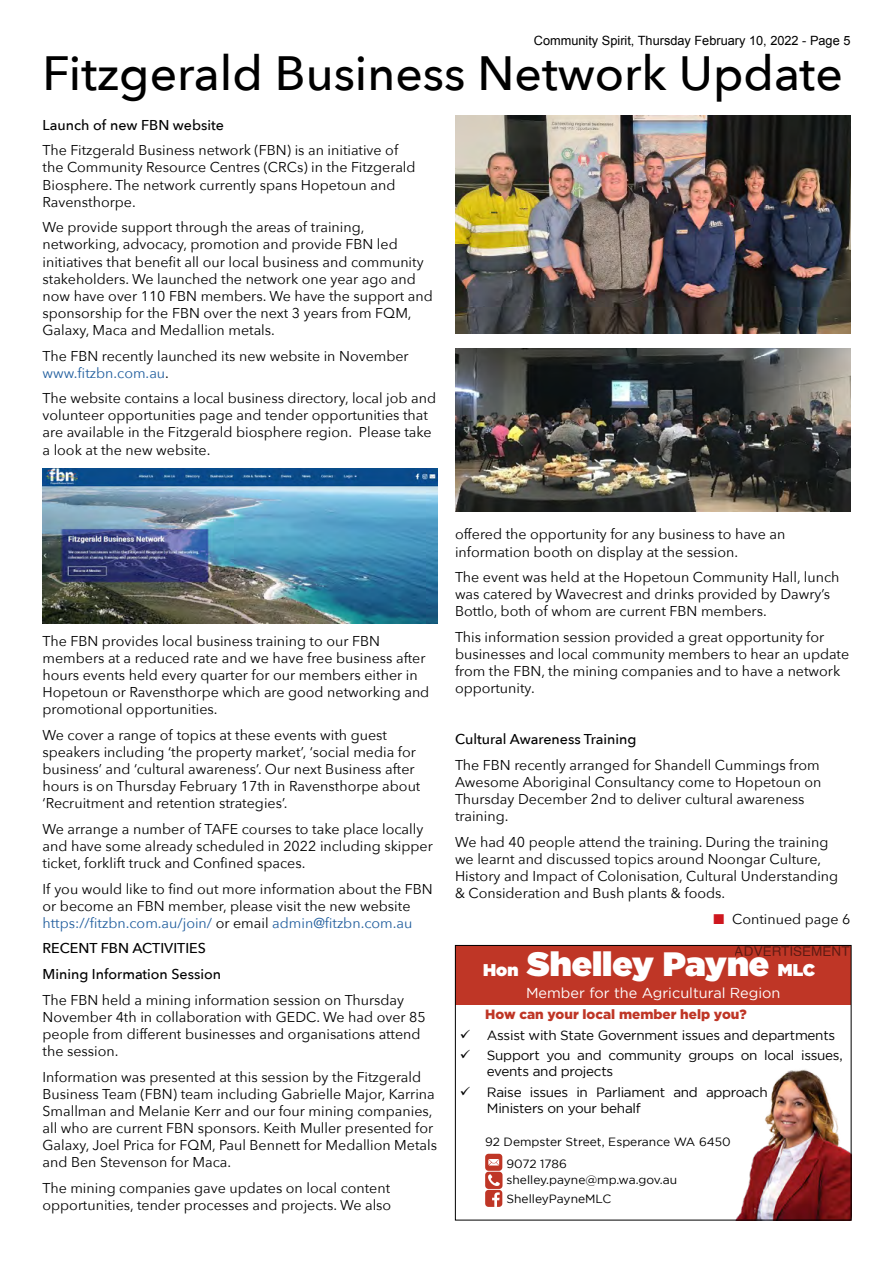
<style>
.page{position:relative;width:893px;height:1263px;background:#fff}
.page>*{position:absolute;margin:0;border:0;box-sizing:border-box;transform-origin:0 0}
.t1{font:500 48px "Avenir Next";color:#000}
.t2{font:900 33.75px "Gotham";color:#fff}
.t3{font:14.4px "Gotham";color:#fff}
.t4{font:14.25px/17.1px "Avenir Next";color:#000}
.t5{font:500 14.25px/25.7px "Avenir Next";color:#000}
.t6{font:13.35px/20.2px "Gotham";letter-spacing:-.02em;color:#000}
.t7{font:900 13.35px "Gotham";color:#bf3626}
.t8{font:13.35px "Helvetica";color:#000}
.t9{font:12.75px "Arial";color:#000}
.t10{font:11.85px/21.3px "Gotham";color:#000}
.s1{color:#215e9e}
.s2{color:#ce171e}
.s3{font-size:16.95px}
</style>
<div class="page">
<div style="left:455px;top:945px;width:396px;height:59px;background:#bf3626"></div>
<img style="left:736px;top:1069px;width:113px;height:149px">
<svg style="left:485px;top:1154px;width:17px;height:53px"></svg>
<div style="left:455px;top:945px;width:396px;height:275px;border:1px solid #000"></div>
<img style="left:43px;top:468px;width:395px;height:155px">
<img style="left:455px;top:116px;width:395px;height:218px">
<img style="left:455px;top:349px;width:395px;height:163px">
<p class="t9" style="left:534px;top:32px;width:318px">Community Spirit, Thursday February 10, 2022 - Page 5</p>
<h1 class="t1" style="left:43px;top:32px;width:802px">Fitzgerald Business Network Update</h1>
<p class="t5" style="left:43px;top:112px;width:183px">Launch of new FBN website</p>
<p class="t4" style="left:43px;top:141px;width:375px">The Fitzgerald Business network (FBN) is an initiative of the Community Resource Centres (CRCs) in the Fitzgerald Biosphere. The network currently spans Hopetoun and Ravensthorpe.</p>
<p class="t4" style="left:43px;top:218px;width:392px">We provide support through the areas of training, networking, advocacy, promotion and provide FBN led initiatives that benefit all our local business and community stakeholders. We launched the network one year ago and now have over 110 FBN members. We have the support and sponsorship for the FBN over the next 3 years from FQM, Galaxy, Maca and Medallion metals.</p>
<p class="t4" style="left:43px;top:346px;width:368px">The FBN recently launched its new website in November <span class="s1">www.fitzbn.com.au</span>.</p>
<p class="t4" style="left:43px;top:389px;width:395px">The website contains a local business directory, local job and volunteer opportunities page and tender opportunities that are available in the Fitzgerald biosphere region. Please take a look at the new website.</p>
<p class="t4" style="left:43px;top:632px;width:388px">The FBN provides local business training to our FBN members at a reduced rate and we have free business after hours events held every quarter for our members either in Hopetoun or Ravensthorpe which are good networking and promotional opportunities.</p>
<p class="t4" style="left:43px;top:726px;width:379px">We cover a range of topics at these events with guest speakers including ‘the property market’, ‘social media for business’ and ‘cultural awareness’. Our next Business after hours is on Thursday February 17th in Ravensthorpe about ‘Recruitment and retention strategies’.</p>
<p class="t4" style="left:43px;top:820px;width:392px">We arrange a number of TAFE courses to take place locally and have some already scheduled in 2022 including skipper ticket, forklift truck and Confined spaces.</p>
<p class="t4" style="left:43px;top:879px;width:392px">If you would like to find out more information about the FBN or become an FBN member, please visit the new website <span class="s1">https://fitzbn.com.au/join/</span> or email <span class="s1">admin@fitzbn.com.au</span></p>
<p class="t5" style="left:43px;top:935px;width:180px">RECENT FBN ACTIVITIES<br>Mining Information Session</p>
<p class="t4" style="left:43px;top:990px;width:385px">The FBN held a mining information session on Thursday November 4th in collaboration with GEDC. We had over 85 people from different businesses and organisations attend the session.</p>
<p class="t4" style="left:43px;top:1067px;width:396px">Information was presented at this session by the Fitzgerald Business Team (FBN) team including Gabrielle Major, Karrina Smallman and Melanie Kerr and our four mining companies, all who are current FBN sponsors. Keith Muller presented for Galaxy, Joel Prica for FQM, Paul Bennett for Medallion Metals and Ben Stevenson for Maca.</p>
<p class="t4" style="left:43px;top:1178px;width:350px">The mining companies gave updates on local content opportunities, tender processes and projects. We also</p>
<p class="t4" style="left:455px;top:525px;width:332px">offered the opportunity for any business to have an information booth on display at the session.</p>
<p class="t4" style="left:455px;top:568px;width:386px">The event was held at the Hopetoun Community Hall, lunch was catered by Wavecrest and drinks provided by Dawry’s<br>Bottlo, both of whom are current FBN members.</p>
<p class="t4" style="left:455px;top:628px;width:396px">This information session provided a great opportunity for businesses and local community members to hear an update from the FBN, the mining companies and to have a network opportunity.</p>
<p class="t5" style="left:455px;top:726px;width:183px">Cultural Awareness Training</p>
<p class="t4" style="left:455px;top:756px;width:368px">The FBN recently arranged for Shandell Cummings from Awesome Aboriginal Consultancy come to Hopetoun on Thursday December 2nd to deliver cultural awareness training.</p>
<p class="t4" style="left:455px;top:833px;width:385px">We had 40 people attend the training. During the training we learnt and discussed topics around Noongar Culture, History and Impact of Colonisation, Cultural Understanding &amp; Consideration and Bush plants &amp; foods.</p>
<p class="t4" style="left:713px;top:910px;width:138px"><span class="s2">■</span> Continued page 6</p>
<p class="t8" style="left:735px;top:940px;width:116px">ADVERTISEMENT</p>
<h2 class="t2" style="left:483px;top:945px;width:333px"><span class="s3">Hon</span> Shelley Payne <span class="s3">MLC</span></h2>
<p class="t3" style="left:526px;top:985px;width:256px">Member for the Agricultural Region</p>
<p class="t6" style="left:487px;top:1025px;width:357px">Assist with State Government issues and departments<br>Support you and community groups on local issues,</p>
<p class="t6" style="left:487px;top:1061px;width:282px">events and projects<br>Raise issues in Parliament and approach</p>
<p class="t6" style="left:487px;top:1098px;width:155px">Ministers on your behalf</p>
<p class="t10" style="left:506px;top:1131px;width:226px;text-indent:-21px">92 Dempster Street, Esperance WA 6450<br>9072 1786</p>
<p class="t10" style="left:507px;top:1170px;width:172px;line-height:19.4px">shelley.payne@mp.wa.gov.au<br>ShelleyPayneMLC</p>
<p class="t7" style="left:485px;top:1006px;width:263px">How can your local member help you?</p>
</div>
